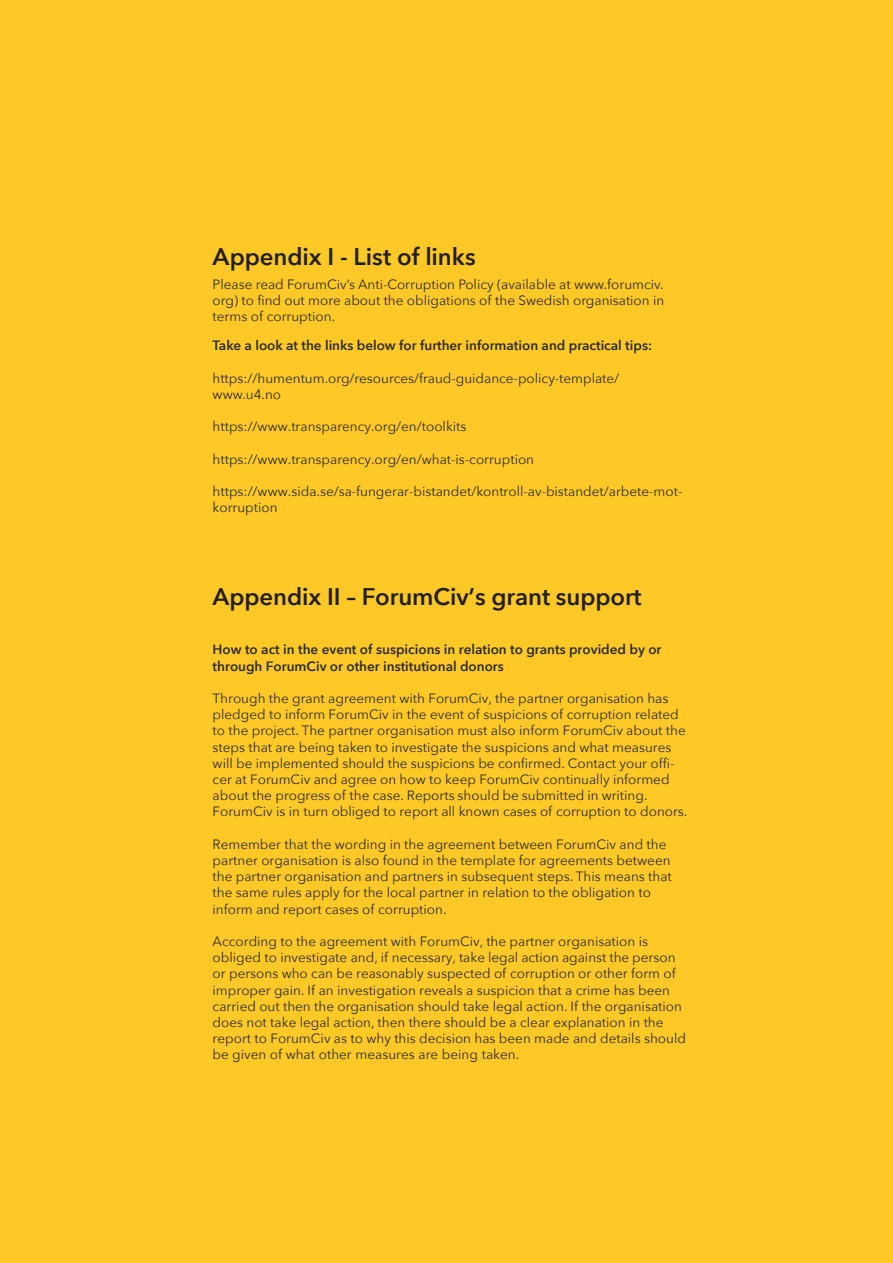
<style>
.page{position:relative;width:893px;height:1263px;background:#fec927}
.page>*{position:absolute;margin:0;border:0;box-sizing:border-box;transform-origin:0 0}
.Fakta_svart{font:600 24px "Avenir Next LT Pro";letter-spacing:-.005em;color:#231f20}
.Fakta_svart-2{font:13.5px/16.2px "Avenir Next";color:#2c2b2a}
.Fakta_svart-3{font:600 13.5px/16.2px "Avenir Next";color:#2c2b2a}
</style>
<div class="page">
<p class="Fakta_svart" style="left:213px;top:242px;width:265px">Appendix I - List of links</p>
<p class="Fakta_svart-2" style="left:213px;top:276px;width:453px;text-align:justify">Please read ForumCiv’s Anti-Corruption Policy (available at www.forumciv. org) to find out more about the obligations of the Swedish organisation in terms of corruption.</p>
<p class="Fakta_svart-3" style="left:213px;top:337px;width:441px">Take a look at the links below for further information and practical tips:</p>
<p class="Fakta_svart-2" style="left:213px;top:369px;width:408px">https://humentum.org/resources/fraud-guidance-policy-template/ www.u4.no</p>
<p class="Fakta_svart-2" style="left:213px;top:418px;width:255px">https://www.transparency.org/en/toolkits</p>
<p class="Fakta_svart-2" style="left:213px;top:450px;width:323px">https://www.transparency.org/en/what-is-corruption</p>
<p class="Fakta_svart-2" style="left:213px;top:483px;width:471px">https://www.sida.se/sa-fungerar-bistandet/kontroll-av-bistandet/arbete-mot&shy;korruption</p>
<p class="Fakta_svart" style="left:213px;top:582px;width:431px">Appendix II – ForumCiv’s grant support</p>
<p class="Fakta_svart-3" style="left:213px;top:641px;width:450px">How to act in the event of suspicions in relation to grants provided by or through ForumCiv or other institutional donors</p>
<p class="Fakta_svart-2" style="left:213px;top:690px;width:476px">Through the grant agreement with ForumCiv, the partner organisation has pledged to inform ForumCiv in the event of suspicions of corruption related to the project. The partner organisation must also inform ForumCiv about the steps that are being taken to investigate the suspicions and what measures will be implemented should the suspicions be confirmed. Contact your offi&shy;cer at ForumCiv and agree on how to keep ForumCiv continually informed about the progress of the case. Reports should be submitted in writing.<br>ForumCiv is in turn obliged to report all known cases of corruption to donors.</p>
<p class="Fakta_svart-2" style="left:213px;top:835px;width:461px">Remember that the wording in the agreement between ForumCiv and the partner organisation is also found in the template for agreements between the partner organisation and partners in subsequent steps. This means that the same rules apply for the local partner in relation to the obligation to inform and report cases of corruption.</p>
<p class="Fakta_svart-2" style="left:213px;top:933px;width:475px">According to the agreement with ForumCiv, the partner organisation is obliged to investigate and, if necessary, take legal action against the person or persons who can be reasonably suspected of corruption or other form of improper gain. If an investigation reveals a suspicion that a crime has been carried out then the organisation should take legal action. If the organisation does not take legal action, then there should be a clear explanation in the report to ForumCiv as to why this decision has been made and details should be given of what other measures are being taken.</p>
</div>
